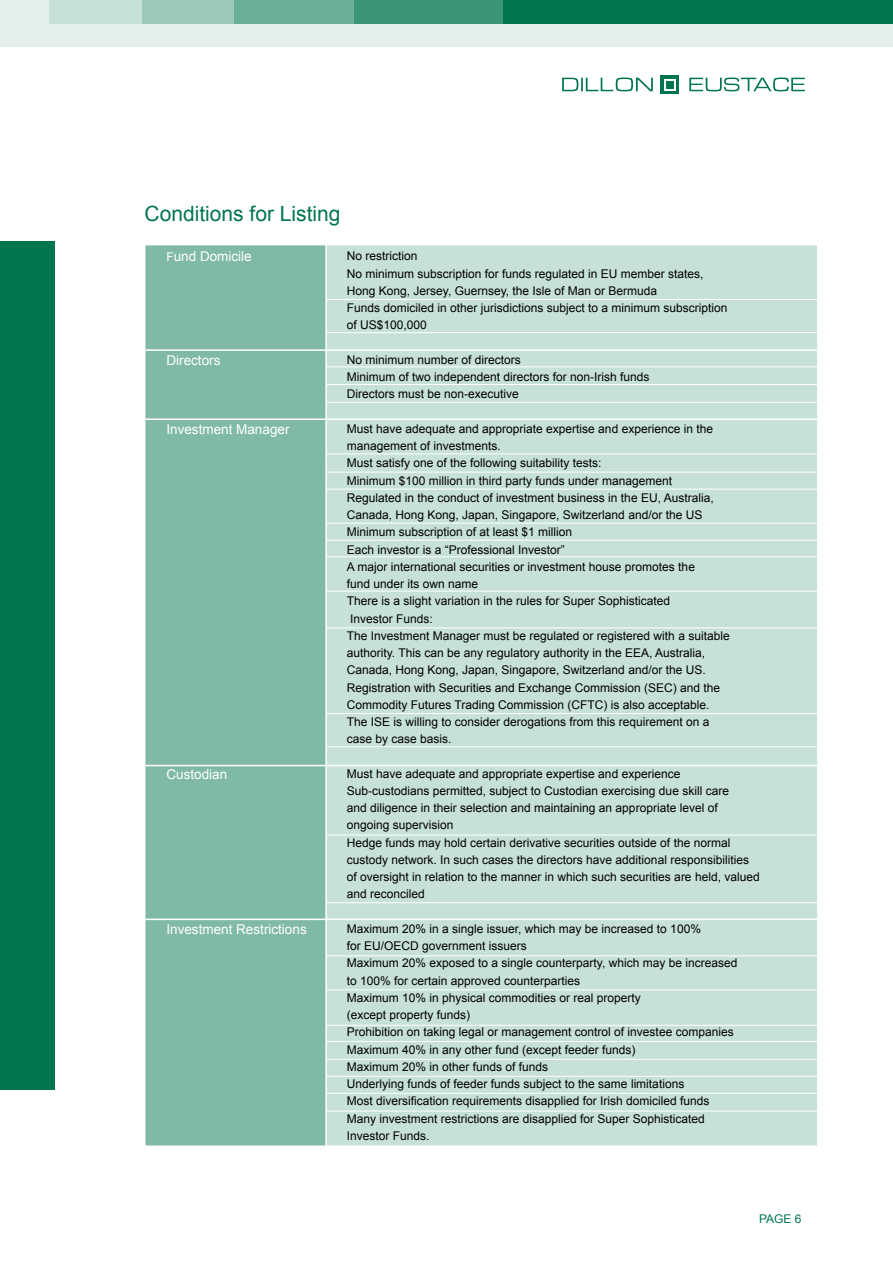
<style>
.page{position:relative;width:893px;height:1263px;background:#fff}
.page>*{position:absolute;margin:0;border:0;box-sizing:border-box;transform-origin:0 0}
.t1{font:21px "Arial";color:#007550}
.t2{font:13.5px "Arial";color:#fff}
.t3{font:12px/17.2px "Arial";color:#000}
.t4{font:12px "Arial";color:#007550}
.s1{font-size:12px}
</style>
<div class="page">
<svg style="left:145px;top:245px;width:180px;height:900px;background:#86bdab"></svg>
<div style="left:327px;top:245px;width:490px;height:900px;background:#c7e1d8"></div>
<div style="left:0;top:0;width:893px;height:46px;background:#e3f0ec"></div>
<div style="left:50px;top:0;width:275px;height:24px;background:#c7e1d8"></div>
<div style="left:142px;top:0;width:416px;height:24px;background:#9cc9bb"></div>
<div style="left:235px;top:0;width:415px;height:24px;background:#6baf99"></div>
<div style="left:354px;top:0;width:352px;height:24px;background:#3b9578"></div>
<div style="left:504px;top:0;width:389px;height:24px;background:#007550"></div>
<div style="left:0;top:241px;width:54px;height:849px;background:#007550"></div>
<svg style="left:562px;top:78px;width:91px;height:13px"></svg>
<svg style="left:689px;top:78px;width:116px;height:13px"></svg>
<div style="left:661px;top:75px;width:18px;height:19px;background:#007550"></div>
<svg style="left:664px;top:79px;width:12px;height:12px"></svg>
<div style="left:666px;top:81px;width:8px;height:7px;background:#007550"></div>
<hr style="left:327px;top:299px;width:490px;height:1px;background:#fff">
<hr style="left:327px;top:332px;width:490px;height:1px;background:#fff">
<hr style="left:145px;top:349px;width:672px;height:2px;background:#fff">
<hr style="left:327px;top:366px;width:490px;height:1px;background:#fff">
<hr style="left:327px;top:384px;width:490px;height:1px;background:#fff">
<hr style="left:327px;top:402px;width:490px;height:1px;background:#fff">
<hr style="left:145px;top:418px;width:672px;height:2px;background:#fff">
<hr style="left:327px;top:453px;width:490px;height:1px;background:#fff">
<hr style="left:327px;top:472px;width:490px;height:1px;background:#fff">
<hr style="left:327px;top:489px;width:490px;height:1px;background:#fff">
<hr style="left:327px;top:523px;width:490px;height:1px;background:#fff">
<hr style="left:327px;top:540px;width:490px;height:1px;background:#fff">
<hr style="left:327px;top:556px;width:490px;height:1px;background:#fff">
<hr style="left:327px;top:591px;width:490px;height:1px;background:#fff">
<hr style="left:327px;top:627px;width:490px;height:1px;background:#fff">
<hr style="left:327px;top:713px;width:490px;height:1px;background:#fff">
<hr style="left:327px;top:746px;width:490px;height:1px;background:#fff">
<hr style="left:145px;top:765px;width:672px;height:1px;background:#fff">
<hr style="left:327px;top:835px;width:490px;height:1px;background:#fff">
<hr style="left:327px;top:902px;width:490px;height:1px;background:#fff">
<hr style="left:145px;top:918px;width:672px;height:2px;background:#fff">
<hr style="left:327px;top:955px;width:490px;height:1px;background:#fff">
<hr style="left:327px;top:989px;width:490px;height:1px;background:#fff">
<hr style="left:327px;top:1025px;width:490px;height:1px;background:#fff">
<hr style="left:327px;top:1041px;width:490px;height:1px;background:#fff">
<hr style="left:327px;top:1059px;width:490px;height:1px;background:#fff">
<hr style="left:327px;top:1076px;width:490px;height:1px;background:#fff">
<hr style="left:327px;top:1093px;width:490px;height:1px;background:#fff">
<hr style="left:327px;top:1111px;width:490px;height:1px;background:#fff">
<h1 class="t1" style="left:145px;top:202px;width:198px">Conditions for Listing</h1>
<p class="t2" style="left:166px;top:249px;width:87px"><span class="s1">F</span>und Domicile</p>
<p class="t2" style="left:166px;top:353px;width:55px">Directors</p>
<p class="t2" style="left:166px;top:422px;width:125px">Investment Manager</p>
<p class="t2" style="left:166px;top:767px;width:62px">Custodian</p>
<p class="t2" style="left:166px;top:922px;width:142px">Investment Restrictions</p>
<p class="t3" style="left:347px;top:247px;width:382px">No restriction<br>No minimum subscription for funds regulated in EU member states, Hong Kong, Jersey, Guernsey, the Isle of Man or Bermuda<br>Funds domiciled in other jurisdictions subject to a minimum subscription of US$100,000</p>
<p class="t3" style="left:347px;top:351px;width:304px">No minimum number of directors<br>Minimum of two independent directors for non-Irish funds<br>Directors must be non-executive</p>
<p class="t3" style="left:347px;top:420px;width:384px">Must have adequate and appropriate expertise and experience in the management of investments.<br>Must satisfy one of the following suitability tests:<br>Minimum $100 million in third party funds under management Regulated in the conduct of investment business in the EU, Australia, Canada, Hong Kong, Japan, Singapore, Switzerland and/or the US Minimum subscription of at least $1 million<br>Each investor is a “Professional Investor”<br>A major international securities or investment house promotes the<br>fund under its own name<br>There is a slight variation in the rules for Super Sophisticated<br>Investor Funds:<br>The Investment Manager must be regulated or registered with a suitable authority. This can be any regulatory authority in the EEA, Australia, Canada, Hong Kong, Japan, Singapore, Switzerland and/or the US.<br>Registration with Securities and Exchange Commission (SEC) and the Commodity Futures Trading Commission (CFTC) is also acceptable.<br>The ISE is willing to consider derogations from this requirement on a case by case basis.</p>
<p class="t3" style="left:347px;top:765px;width:414px">Must have adequate and appropriate expertise and experience Sub-custodians permitted, subject to Custodian exercising due skill care<br>and diligence in their selection and maintaining an appropriate level of ongoing supervision<br>Hedge funds may hold certain derivative securities outside of the normal custody network. In such cases the directors have additional responsibilities of oversight in relation to the manner in which such securities are held, valued and reconciled</p>
<p class="t3" style="left:347px;top:920px;width:392px">Maximum 20% in a single issuer, which may be increased to 100%<br>for EU/OECD government issuers<br>Maximum 20% exposed to a single counterparty, which may be increased to 100% for certain approved counterparties<br>Maximum 10% in physical commodities or real property<br>(except property funds)<br>Prohibition on taking legal or management control of investee companies Maximum 40% in any other fund (except feeder funds)<br>Maximum 20% in other funds of funds<br>Underlying funds of feeder funds subject to the same limitations<br>Most diversification requirements disapplied for Irish domiciled funds Many investment restrictions are disapplied for Super Sophisticated Investor Funds.</p>
<p class="t4" style="left:759px;top:1212px;width:44px">PAGE 6</p>
</div>
